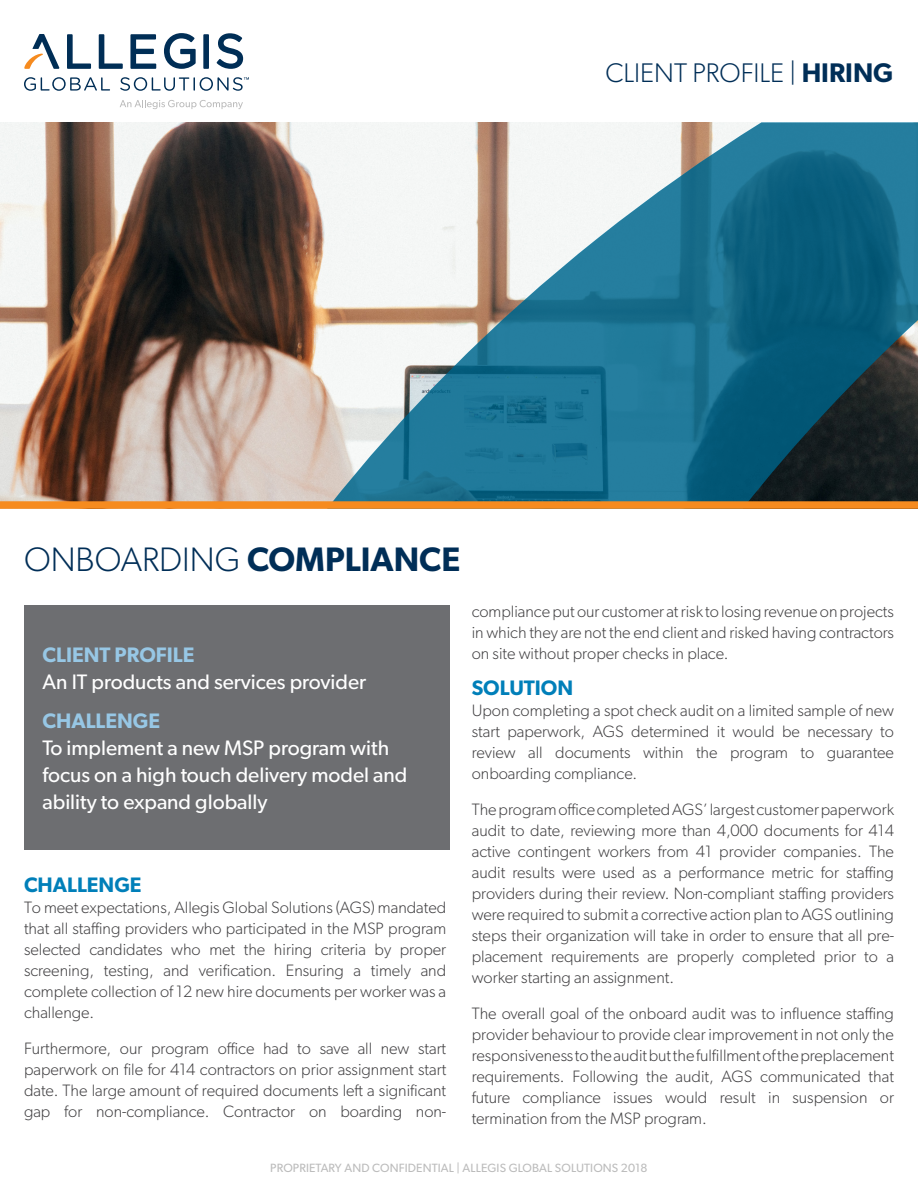
<style>
.page{position:relative;width:918px;height:1188px;background:#fff}
.page>*{position:absolute;margin:0;border:0;box-sizing:border-box;transform-origin:0 0}
.t1{font:300 34.05px "Gibson";color:#002e57}
.t2{font:300 27px "Gibson";color:#002e57}
.t3{font:21px/27px "Gibson";color:#fff}
.t4{font:600 21px "Gibson";color:#97c7e5}
.t5{font:600 21px "Gibson";color:#007fb9}
.t6{font:300 16.5px/21px "Gibson";color:#414042;text-align:justify}
.t7{font:12px "Gibson";letter-spacing:.01em;color:#bcbcbc}
.s1{font-weight:600}
</style>
<div class="page">
<img style="left:0;top:122px;width:327px;height:379px">
<svg style="left:67px;top:34px;width:24px;height:35px"></svg>
<svg style="left:99px;top:34px;width:24px;height:35px"></svg>
<svg style="left:130px;top:34px;width:26px;height:35px"></svg>
<svg style="left:164px;top:33px;width:32px;height:36px"></svg>
<div style="left:203px;top:34px;width:6px;height:35px;background:#002e56"></div>
<svg style="left:217px;top:33px;width:26px;height:36px"></svg>
<svg style="left:24px;top:34px;width:35px;height:35px"></svg>
<svg style="left:24px;top:77px;width:86px;height:14px"></svg>
<svg style="left:120px;top:77px;width:129px;height:14px"></svg>
<svg style="left:120px;top:100px;width:123px;height:9px"></svg>
<div style="left:24px;top:605px;width:426px;height:245px;background:#6d6e71"></div>
<svg style="left:327px;top:122px;width:591px;height:379px"></svg>
<div style="left:0;top:501px;width:918px;height:8px;background:#f68b1f"></div>
<h2 class="t2" style="left:605px;top:56px;width:290px">CLIENT PROFILE | <span class="s1">HIRING</span></h2>
<h1 class="t1" style="left:24px;top:539px;width:438px">ONBOARDING <span class="s1">COMPLIANCE</span></h1>
<p class="t4" style="left:43px;top:642px;width:153px">CLIENT PROFILE</p>
<p class="t3" style="left:43px;top:668px;width:325px">An IT products and services provider</p>
<p class="t4" style="left:43px;top:708px;width:119px">CHALLENGE</p>
<p class="t3" style="left:43px;top:734px;width:366px">To implement a new MSP program with focus on a high touch delivery model and ability to expand globally</p>
<p class="t5" style="left:24px;top:872px;width:119px">CHALLENGE</p>
<p class="t6" style="left:24px;top:897px;width:424px">To meet expectations, Allegis Global Solutions (AGS) mandated that all staffing providers who participated in the MSP program selected candidates who met the hiring criteria by proper screening, testing, and verification. Ensuring a timely and complete collection of 12 new hire documents per worker was a challenge.</p>
<p class="t6" style="left:24px;top:1038px;width:424px">Furthermore, our program office had to save all new start paperwork on file for 414 contractors on prior assignment start date. The large amount of required documents left a significant gap for non-compliance. Contractor on boarding non-</p>
<p class="t6" style="left:472px;top:600px;width:424px">compliance put our customer at risk to losing revenue on projects in which they are not the end client and risked having contractors on site without proper checks in place.</p>
<p class="t5" style="left:472px;top:675px;width:103px">SOLUTION</p>
<p class="t6" style="left:472px;top:699px;width:424px">Upon completing a spot check audit on a limited sample of new start paperwork, AGS determined it would be necessary to review all documents within the program to guarantee onboarding compliance.</p>
<p class="t6" style="left:472px;top:798px;width:424px">The program office completed AGS’ largest customer paperwork audit to date, reviewing more than 4,000 documents for 414 active contingent workers from 41 provider companies. The audit results were used as a performance metric for staffing providers during their review. Non-compliant staffing providers were required to submit a corrective action plan to AGS outlining steps their organization will take in order to ensure that all pre&shy;placement requirements are properly completed prior to a worker starting an assignment.</p>
<p class="t6" style="left:472px;top:1002px;width:424px">The overall goal of the onboard audit was to influence staffing provider behaviour to provide clear improvement in not only the responsiveness to the audit but the fulfillment of the preplacement requirements. Following the audit, AGS communicated that future compliance issues would result in suspension or termination from the MSP program.</p>
<p class="t7" style="left:270px;top:1161px;width:379px">PROPRIETARY AND CONFIDENTIAL | ALLEGIS GLOBAL SOLUTIONS 2018</p>
</div>
